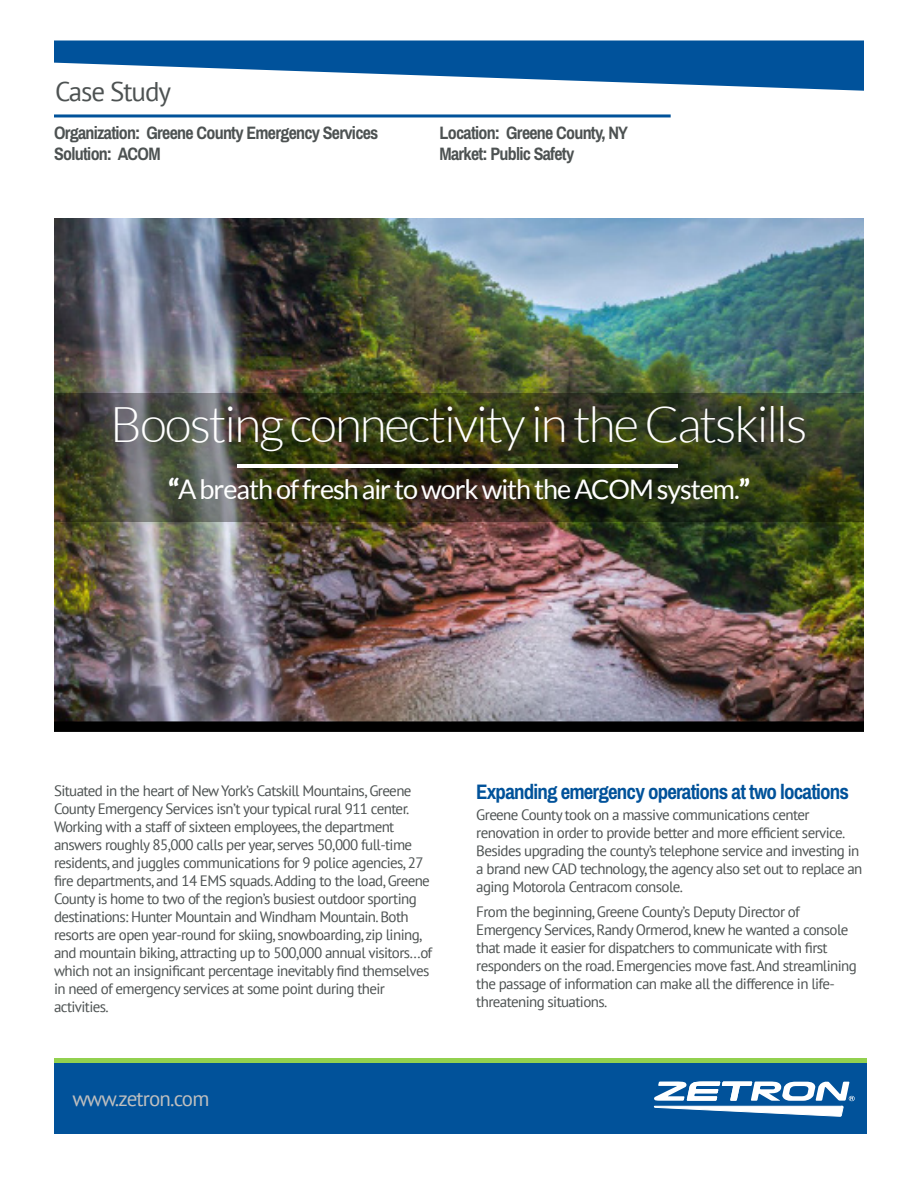
<style>
.page{position:relative;width:918px;height:1188px;background:#fff}
.page>*{position:absolute;margin:0;border:0;box-sizing:border-box;transform-origin:0 0}
.case_study_headline{font:300 49.5px "Lato";letter-spacing:-.04em;color:#fff}
.Body_Copy{font:27px "Lato";letter-spacing:-.04em;color:#fff}
.case_study_subhead{font:27px "PT Sans";letter-spacing:-.04em;color:#4d5252}
.bold_subhead{font:700 21px "Archivo Narrow";letter-spacing:-.04em;color:#01529a}
.case_study_body{font:21px "PT Sans";letter-spacing:-.04em;color:#bfbfbf}
.case_study_subhead-2{font:700 18px "Archivo Narrow";letter-spacing:-.04em;color:#4d5252}
.case_study_body-2{font:15px/18px "PT Sans";letter-spacing:-.04em;color:#4d5252}
.s1{font-weight:900}
</style>
<div class="page">
<img style="left:54px;top:218px;width:810px;height:503px">
<img style="left:54px;top:393px;width:810px;height:129px">
<hr style="left:54px;top:114px;width:617px;height:3px;background:#01529a">
<div style="left:54px;top:1063px;width:813px;height:71px;background:#01529a"></div>
<div style="left:54px;top:1058px;width:813px;height:5px;background:#92d14f"></div>
<svg style="left:54px;top:40px;width:810px;height:51px"></svg>
<svg style="left:654px;top:1081px;width:201px;height:36px"></svg>
<div style="left:54px;top:721px;width:810px;height:11px;background:#000"></div>
<hr style="left:238px;top:464px;width:440px;height:4px;background:#fff">
<p class="case_study_subhead" style="left:55px;top:74px;width:118px">Case Study</p>
<p class="case_study_subhead-2" style="left:54px;top:122px;width:326px">Organization: Greene County Emergency Services</p>
<p class="case_study_subhead-2" style="left:440px;top:122px;width:190px">Location: Greene County, NY</p>
<p class="case_study_subhead-2" style="left:54px;top:143px;width:108px">Solution: ACOM</p>
<p class="case_study_subhead-2" style="left:440px;top:143px;width:136px">Market: Public Safety</p>
<p class="case_study_headline" style="left:110px;top:397px;width:699px">Boosting connectivity in the Catskills</p>
<p class="Body_Copy" style="left:168px;top:474px;width:583px"><span class="s1">“</span>A breath of fresh air to work with the ACOM system.<span class="s1">”</span></p>
<p class="case_study_body-2" style="left:54px;top:781px;width:380px">Situated in the heart of New York’s Catskill Mountains, Greene County Emergency Services isn’t your typical rural 911 center.<br>Working with a staff of sixteen employees, the department answers roughly 85,000 calls per year, serves 50,000 full-time residents, and juggles communications for 9 police agencies, 27 fire departments, and 14 EMS squads. Adding to the load, Greene County is home to two of the region’s busiest outdoor sporting destinations: Hunter Mountain and Windham Mountain. Both resorts are open year-round for skiing, snowboarding, zip lining, and mountain biking, attracting up to 500,000 annual visitors…of which not an insignificant percentage inevitably find themselves in need of emergency services at some point during their activities.</p>
<p class="bold_subhead" style="left:476px;top:779px;width:374px">Expanding emergency operations at two locations</p>
<p class="case_study_body-2" style="left:476px;top:806px;width:388px">Greene County took on a massive communications center renovation in order to provide better and more efficient service.<br>Besides upgrading the county’s telephone service and investing in a brand new CAD technology, the agency also set out to replace an aging Motorola Centracom console.</p>
<p class="case_study_body-2" style="left:476px;top:903px;width:382px">From the beginning, Greene County’s Deputy Director of Emergency Services, Randy Ormerod, knew he wanted a console that made it easier for dispatchers to communicate with first responders on the road. Emergencies move fast. And streamlining the passage of information can make all the difference in life&shy;threatening situations.</p>
<p class="case_study_body" style="left:72px;top:1085px;width:139px">www.zetron.com</p>
</div>
